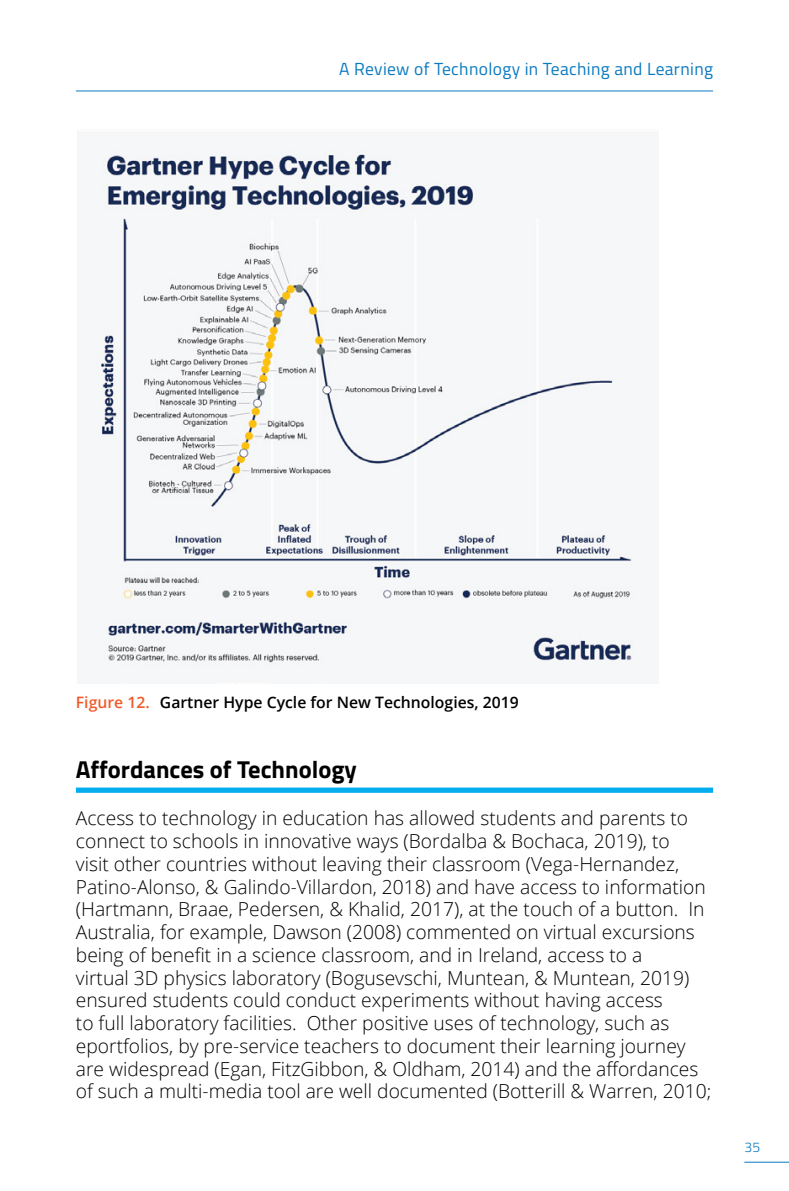
<style>
.page{position:relative;width:789px;height:1191px;background:#fff}
.page>*{position:absolute;margin:0;border:0;box-sizing:border-box;transform-origin:0 0}
.t1{font:700 24.5px "Titillium";color:#000}
.t2{font:300 19.25px/22.8px "Open Sans";color:#000}
.t3{font:17.5px "Titillium";letter-spacing:.02em;color:#0b7ac0}
.t4{font:600 15.75px "Open Sans";color:#000}
.t5{font:300 14px "Titillium";color:#0b7ac0}
.s1{color:#f15a29}
</style>
<div class="page">
<hr style="left:744px;top:1161px;width:45px;height:1px;background:#0b7ac0">
<hr style="left:76px;top:91px;width:637px;height:1px;background:#0b7ac0">
<div style="left:76px;top:787px;width:637px;height:6px;background:#00aeef"></div>
<img style="left:95px;top:149px;width:539px;height:535px">
<p class="t3" style="left:339px;top:56px;width:375px">A Review of Technology in Teaching and Learning</p>
<p class="t4" style="left:76px;top:691px;width:444px"><span class="s1">Figure 12.</span> Gartner Hype Cycle for New Technologies, 2019</p>
<p class="t1" style="left:76px;top:750px;width:282px">Affordances of Technology</p>
<p class="t2" style="left:76px;top:806px;width:637px">Access to technology in education has allowed students and parents to connect to schools in innovative ways (Bordalba &amp; Bochaca, 2019), to<br>visit other countries without leaving their classroom (Vega-Hernandez, Patino-Alonso, &amp; Galindo-Villardon, 2018) and have access to information (Hartmann, Braae, Pedersen, &amp; Khalid, 2017), at the touch of a button. In Australia, for example, Dawson (2008) commented on virtual excursions being of benefit in a science classroom, and in Ireland, access to a<br>virtual 3D physics laboratory (Bogusevschi, Muntean, &amp; Muntean, 2019) ensured students could conduct experiments without having access<br>to full laboratory facilities. Other positive uses of technology, such as eportfolios, by pre-service teachers to document their learning journey are widespread (Egan, FitzGibbon, &amp; Oldham, 2014) and the affordances of such a multi-media tool are well documented (Botterill &amp; Warren, 2010;</p>
<p class="t5" style="left:744px;top:1136px;width:17px">35</p>
</div>
